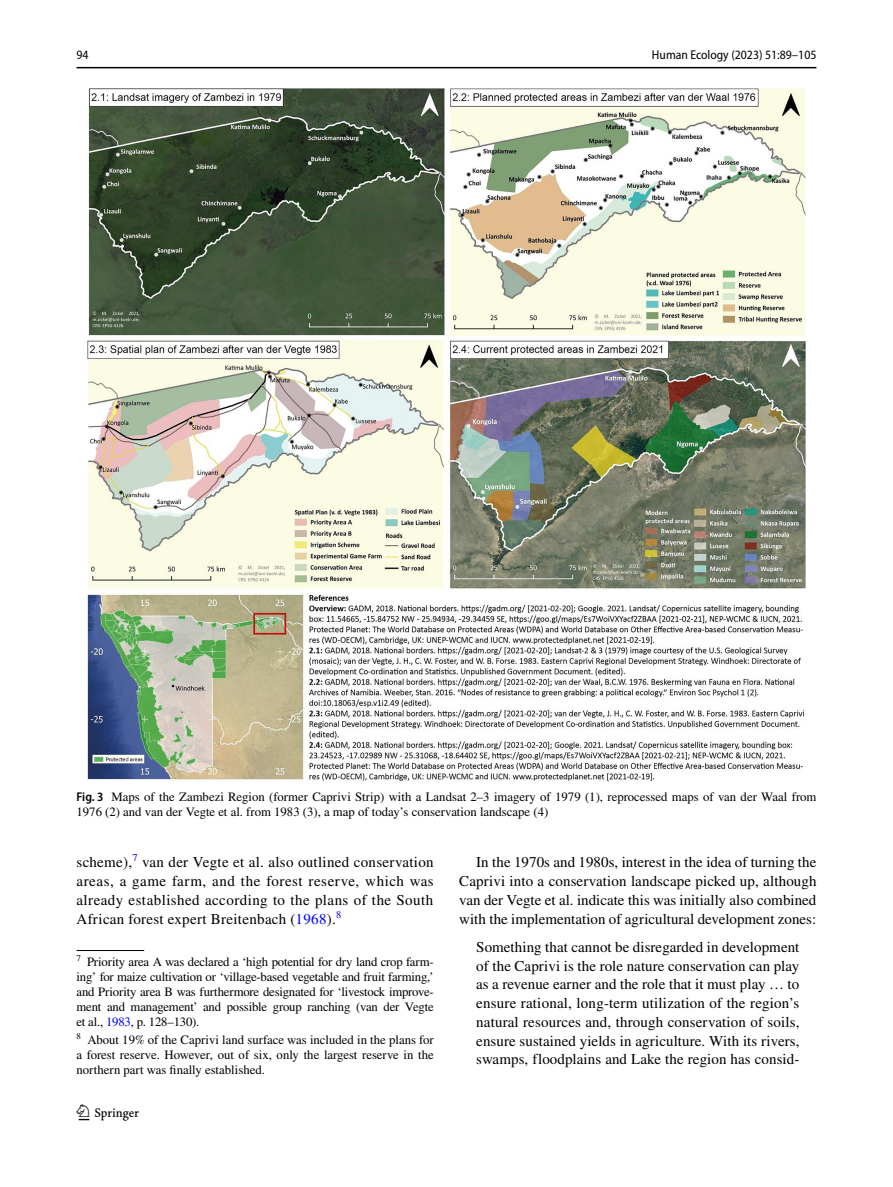
<style>
.page{position:relative;width:893px;height:1187px;background:#fff}
.page>*{position:absolute;margin:0;border:0;box-sizing:border-box;transform-origin:0 0}
.t1{font:22.5px "Springnew Regular 2";color:#000}
.t2{font:15px/18.8px "STIX";letter-spacing:.005em;color:#000;text-align:justify}
.t3{font:12.75px/15px "STIX";color:#000;text-align:justify}
.t4{font:semi-condensed 12.75px "Myriad Pro";color:#000}
.s1{font-family:"Myriad Pro";font-weight:600;font-stretch:semi-condensed}
.s2{color:#00f}
</style>
<div class="page">
<hr style="left:77px;top:67px;width:739px;height:1px;background:#000">
<img style="left:87px;top:88px;width:719px;height:693px">
<hr style="left:77px;top:950px;width:67px;height:1px;background:#000">
<p class="t4" style="left:77px;top:48px;width:14px">94</p>
<p class="t4" style="left:652px;top:48px;width:166px">Human Ecology (2023) 51:89–105</p>
<p class="t3" style="left:77px;top:789px;width:741px"><span class="s1">Fig. 3</span> Maps of the Zambezi Region (former Caprivi Strip) with a Landsat 2–3 imagery of 1979 (1), reprocessed maps of van der Waal from<br>1976 (2) and van der Vegte et al. from 1983 (3), a map of today’s conservation landscape (4)</p>
<p class="t2" style="left:77px;top:854px;width:359px">scheme),<sup>7</sup> van der Vegte et al. also outlined conservation areas, a game farm, and the forest reserve, which was already established according to the plans of the South African forest expert Breitenbach (<span class="s2">1968</span>).<sup>8</sup></p>
<p class="t2" style="left:459px;top:854px;width:359px;text-indent:17px">In the 1970s and 1980s, interest in the idea of turning the Caprivi into a conservation landscape picked up, although van der Vegte et al. indicate this was initially also combined with the implementation of agricultural development zones:</p>
<p class="t2" style="left:476px;top:938px;width:325px">Something that cannot be disregarded in development of the Caprivi is the role nature conservation can play as a revenue earner and the role that it must play … to ensure rational, long-term utilization of the region’s natural resources and, through conservation of soils, ensure sustained yields in agriculture. With its rivers, swamps, floodplains and Lake the region has consid-</p>
<p class="t3" style="left:77px;top:954px;width:359px"><sup>7</sup> Priority area A was declared a ‘high potential for dry land crop farm&shy;ing’ for maize cultivation or ‘village-based vegetable and fruit farming,’ and Priority area B was furthermore designated for ‘livestock improve&shy;ment and management’ and possible group ranching (van der Vegte et al., <span class="s2">1983</span>, p. 128–130).</p>
<p class="t3" style="left:77px;top:1032px;width:359px"><sup>8</sup> About 19% of the Caprivi land surface was included in the plans for a forest reserve. However, out of six, only the largest reserve in the northern part was finally established.</p>
<h1 class="t1" style="left:79px;top:1104px;width:62px">1 3</h1>
</div>
